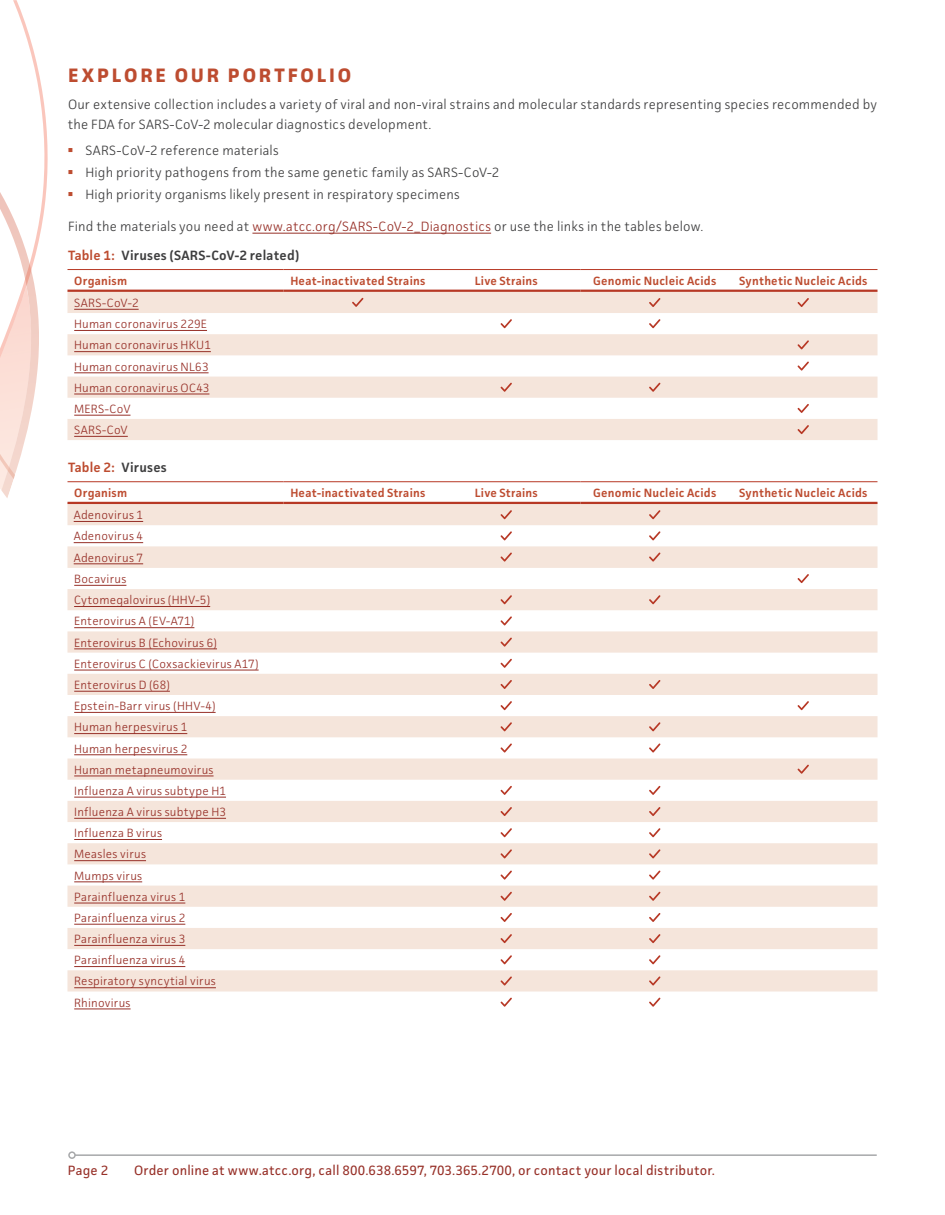
<style>
.page{position:relative;width:945px;height:1215px;background:#fff}
.page>*{position:absolute;margin:0;border:0;box-sizing:border-box;transform-origin:0 0}
.t1{font:700 19.5px "Facit";letter-spacing:.145em;color:#bd4c30}
.t2{font:300 13.5px/21.8px "Facit";letter-spacing:.015em;color:#3e3e3f}
.t3{font:13.5px "Facit";letter-spacing:.01em;color:#973028}
.t4{font:600 13.5px "Facit";letter-spacing:.015em;color:#bd4c30}
.t5{font:300 12px/21.1px "Facit";letter-spacing:.02em;color:#973028}
.t6{font:600 12px "Facit";letter-spacing:.015em;color:#bd4c30}
.s1{color:#973028}
.s2{font-weight:600;color:#bd4c30}
.s3{font-weight:600}
.s4{color:#3e3e3f}
</style>
<div class="page">
<hr style="left:75px;top:1154px;width:802px;height:2px;background:#a7a8aa">
<div style="left:68px;top:1151px;width:8px;height:8px;border:2px solid #a7a8aa;border-radius:50%"></div>
<hr style="left:252px;top:233px;width:239px;height:1px;background:#973028">
<svg style="left:73px;top:292px;width:805px;height:148px;fill:#f5e5db"></svg>
<hr style="left:68px;top:269px;width:216px;height:1px;background:#b73825">
<hr style="left:284px;top:269px;width:148px;height:1px;background:#b73825">
<hr style="left:432px;top:269px;width:148px;height:1px;background:#b73825">
<hr style="left:580px;top:269px;width:149px;height:1px;background:#b73825">
<hr style="left:729px;top:269px;width:149px;height:1px;background:#b73825">
<hr style="left:68px;top:290px;width:216px;height:2px;background:#b73825">
<hr style="left:284px;top:290px;width:148px;height:2px;background:#b73825">
<hr style="left:432px;top:290px;width:148px;height:2px;background:#b73825">
<hr style="left:580px;top:290px;width:149px;height:2px;background:#b73825">
<hr style="left:729px;top:290px;width:149px;height:2px;background:#b73825">
<hr style="left:74px;top:309px;width:65px;height:1px;background:#973028">
<svg style="left:352px;top:298px;width:11px;height:9px"></svg>
<svg style="left:649px;top:298px;width:11px;height:9px"></svg>
<svg style="left:798px;top:298px;width:11px;height:9px"></svg>
<hr style="left:74px;top:330px;width:133px;height:1px;background:#973028">
<svg style="left:501px;top:319px;width:11px;height:9px"></svg>
<svg style="left:649px;top:319px;width:11px;height:9px"></svg>
<hr style="left:74px;top:351px;width:137px;height:1px;background:#973028">
<svg style="left:798px;top:340px;width:11px;height:9px"></svg>
<hr style="left:74px;top:372px;width:135px;height:1px;background:#973028">
<svg style="left:798px;top:361px;width:11px;height:10px"></svg>
<hr style="left:74px;top:394px;width:135px;height:1px;background:#973028">
<svg style="left:501px;top:383px;width:11px;height:9px"></svg>
<svg style="left:649px;top:383px;width:11px;height:9px"></svg>
<hr style="left:74px;top:415px;width:57px;height:1px;background:#973028">
<svg style="left:798px;top:404px;width:11px;height:9px"></svg>
<hr style="left:74px;top:436px;width:54px;height:1px;background:#973028">
<svg style="left:798px;top:425px;width:11px;height:9px"></svg>
<svg style="left:68px;top:504px;width:810px;height:488px;fill:#f5e5db"></svg>
<hr style="left:68px;top:481px;width:216px;height:1px;background:#b73825">
<hr style="left:284px;top:481px;width:148px;height:1px;background:#b73825">
<hr style="left:432px;top:481px;width:148px;height:1px;background:#b73825">
<hr style="left:580px;top:481px;width:149px;height:1px;background:#b73825">
<hr style="left:729px;top:481px;width:149px;height:1px;background:#b73825">
<hr style="left:68px;top:502px;width:216px;height:2px;background:#b73825">
<hr style="left:284px;top:502px;width:148px;height:2px;background:#b73825">
<hr style="left:432px;top:502px;width:148px;height:2px;background:#b73825">
<hr style="left:580px;top:502px;width:149px;height:2px;background:#b73825">
<hr style="left:729px;top:502px;width:149px;height:2px;background:#b73825">
<hr style="left:74px;top:521px;width:69px;height:1px;background:#973028">
<svg style="left:501px;top:510px;width:11px;height:9px"></svg>
<svg style="left:649px;top:510px;width:11px;height:9px"></svg>
<hr style="left:74px;top:542px;width:69px;height:1px;background:#973028">
<svg style="left:501px;top:531px;width:11px;height:9px"></svg>
<svg style="left:649px;top:531px;width:11px;height:9px"></svg>
<hr style="left:74px;top:563px;width:69px;height:1px;background:#973028">
<svg style="left:501px;top:552px;width:11px;height:10px"></svg>
<svg style="left:649px;top:552px;width:11px;height:10px"></svg>
<hr style="left:74px;top:585px;width:52px;height:1px;background:#973028">
<svg style="left:798px;top:574px;width:11px;height:9px"></svg>
<hr style="left:74px;top:606px;width:136px;height:1px;background:#973028">
<svg style="left:501px;top:595px;width:11px;height:9px"></svg>
<svg style="left:649px;top:595px;width:11px;height:9px"></svg>
<hr style="left:74px;top:627px;width:120px;height:1px;background:#973028">
<svg style="left:501px;top:616px;width:11px;height:9px"></svg>
<hr style="left:74px;top:648px;width:143px;height:1px;background:#973028">
<svg style="left:501px;top:638px;width:11px;height:9px"></svg>
<hr style="left:74px;top:670px;width:185px;height:1px;background:#973028">
<svg style="left:501px;top:659px;width:11px;height:9px"></svg>
<hr style="left:74px;top:691px;width:96px;height:1px;background:#973028">
<svg style="left:501px;top:680px;width:11px;height:9px"></svg>
<svg style="left:649px;top:680px;width:11px;height:9px"></svg>
<hr style="left:74px;top:712px;width:142px;height:1px;background:#973028">
<svg style="left:501px;top:701px;width:11px;height:9px"></svg>
<svg style="left:798px;top:701px;width:11px;height:9px"></svg>
<hr style="left:74px;top:733px;width:113px;height:1px;background:#973028">
<svg style="left:501px;top:722px;width:11px;height:9px"></svg>
<svg style="left:649px;top:722px;width:11px;height:9px"></svg>
<hr style="left:74px;top:754px;width:113px;height:1px;background:#973028">
<svg style="left:501px;top:743px;width:11px;height:10px"></svg>
<svg style="left:649px;top:743px;width:11px;height:10px"></svg>
<hr style="left:74px;top:776px;width:140px;height:1px;background:#973028">
<svg style="left:798px;top:765px;width:11px;height:9px"></svg>
<hr style="left:74px;top:797px;width:152px;height:1px;background:#973028">
<svg style="left:501px;top:786px;width:11px;height:9px"></svg>
<svg style="left:649px;top:786px;width:11px;height:9px"></svg>
<hr style="left:74px;top:818px;width:152px;height:1px;background:#973028">
<svg style="left:501px;top:807px;width:11px;height:9px"></svg>
<svg style="left:649px;top:807px;width:11px;height:9px"></svg>
<hr style="left:74px;top:839px;width:88px;height:1px;background:#973028">
<svg style="left:501px;top:828px;width:11px;height:9px"></svg>
<svg style="left:649px;top:828px;width:11px;height:9px"></svg>
<hr style="left:74px;top:860px;width:72px;height:1px;background:#973028">
<svg style="left:501px;top:849px;width:11px;height:9px"></svg>
<svg style="left:649px;top:849px;width:11px;height:9px"></svg>
<hr style="left:74px;top:881px;width:68px;height:1px;background:#973028">
<svg style="left:501px;top:871px;width:11px;height:9px"></svg>
<svg style="left:649px;top:871px;width:11px;height:9px"></svg>
<hr style="left:74px;top:903px;width:111px;height:1px;background:#973028">
<svg style="left:501px;top:892px;width:11px;height:9px"></svg>
<svg style="left:649px;top:892px;width:11px;height:9px"></svg>
<hr style="left:74px;top:924px;width:111px;height:1px;background:#973028">
<svg style="left:501px;top:913px;width:11px;height:9px"></svg>
<svg style="left:649px;top:913px;width:11px;height:9px"></svg>
<hr style="left:74px;top:945px;width:111px;height:1px;background:#973028">
<svg style="left:501px;top:934px;width:11px;height:9px"></svg>
<svg style="left:649px;top:934px;width:11px;height:9px"></svg>
<hr style="left:74px;top:966px;width:111px;height:1px;background:#973028">
<svg style="left:501px;top:955px;width:11px;height:9px"></svg>
<svg style="left:649px;top:955px;width:11px;height:9px"></svg>
<hr style="left:74px;top:987px;width:142px;height:1px;background:#973028">
<svg style="left:501px;top:976px;width:11px;height:9px"></svg>
<svg style="left:649px;top:976px;width:11px;height:9px"></svg>
<hr style="left:74px;top:1009px;width:57px;height:1px;background:#973028">
<svg style="left:501px;top:998px;width:11px;height:9px"></svg>
<svg style="left:649px;top:998px;width:11px;height:9px"></svg>
<svg style="left:0;top:0;width:73px;height:498px"></svg>
<h1 class="t1" style="left:68px;top:64px;width:285px">EXPLORE OUR PORTFOLIO</h1>
<p class="t2" style="left:68px;top:94px;width:811px;line-height:20.2px">Our extensive collection includes a variety of viral and non-viral strains and molecular standards representing species recommended by the FDA for SARS-CoV-2 molecular diagnostics development.</p>
<p class="t2" style="left:85px;top:139px;width:415px">SARS-CoV-2 reference materials<br>High priority pathogens from the same genetic family as SARS-CoV-2<br>High priority organisms likely present in respiratory specimens</p>
<p class="t2" style="left:68px;top:211px;width:637px;line-height:29.2px">Find the materials you need at <span class="s1">www.atcc.org/SARS-CoV-2_Diagnostics</span> or use the links in the tables below.<br><span class="s2">Table 1:</span> <span class="s3">Viruses (SARS-CoV-2 related)</span></p>
<p class="t6" style="left:74px;top:273px;width:54px">Organism</p>
<p class="t6" style="left:290px;top:273px;width:136px">Heat-inactivated Strains</p>
<p class="t6" style="left:475px;top:273px;width:64px">Live Strains</p>
<p class="t6" style="left:593px;top:273px;width:124px">Genomic Nucleic Acids</p>
<p class="t6" style="left:739px;top:273px;width:130px">Synthetic Nucleic Acids</p>
<p class="t5" style="left:74px;top:292px;width:138px">SARS-CoV-2<br>Human coronavirus 229E<br>Human coronavirus HKU1<br>Human coronavirus NL63<br>Human coronavirus OC43<br>MERS-CoV<br>SARS-CoV</p>
<p class="t4" style="left:68px;top:459px;width:100px">Table 2: <span class="s4">Viruses</span></p>
<p class="t6" style="left:74px;top:485px;width:54px">Organism</p>
<p class="t6" style="left:290px;top:485px;width:136px">Heat-inactivated Strains</p>
<p class="t6" style="left:475px;top:485px;width:64px">Live Strains</p>
<p class="t6" style="left:593px;top:485px;width:124px">Genomic Nucleic Acids</p>
<p class="t6" style="left:739px;top:485px;width:130px">Synthetic Nucleic Acids</p>
<p class="t5" style="left:74px;top:504px;width:186px">Adenovirus 1<br>Adenovirus 4<br>Adenovirus 7<br>Bocavirus<br>Cytomegalovirus (HHV-5)<br>Enterovirus A (EV-A71)<br>Enterovirus B (Echovirus 6)<br>Enterovirus C (Coxsackievirus A17)<br>Enterovirus D (68)<br>Epstein-Barr virus (HHV-4)<br>Human herpesvirus 1<br>Human herpesvirus 2<br>Human metapneumovirus<br>Influenza A virus subtype H1<br>Influenza A virus subtype H3<br>Influenza B virus<br>Measles virus<br>Mumps virus<br>Parainfluenza virus 1<br>Parainfluenza virus 2<br>Parainfluenza virus 3<br>Parainfluenza virus 4<br>Respiratory syncytial virus<br>Rhinovirus</p>
<p class="t3" style="left:68px;top:1161px;width:42px">Page 2</p>
<p class="t3" style="left:134px;top:1162px;width:583px">Order online at www.atcc.org, call 800.638.6597, 703.365.2700, or contact your local distributor.</p>
</div>
